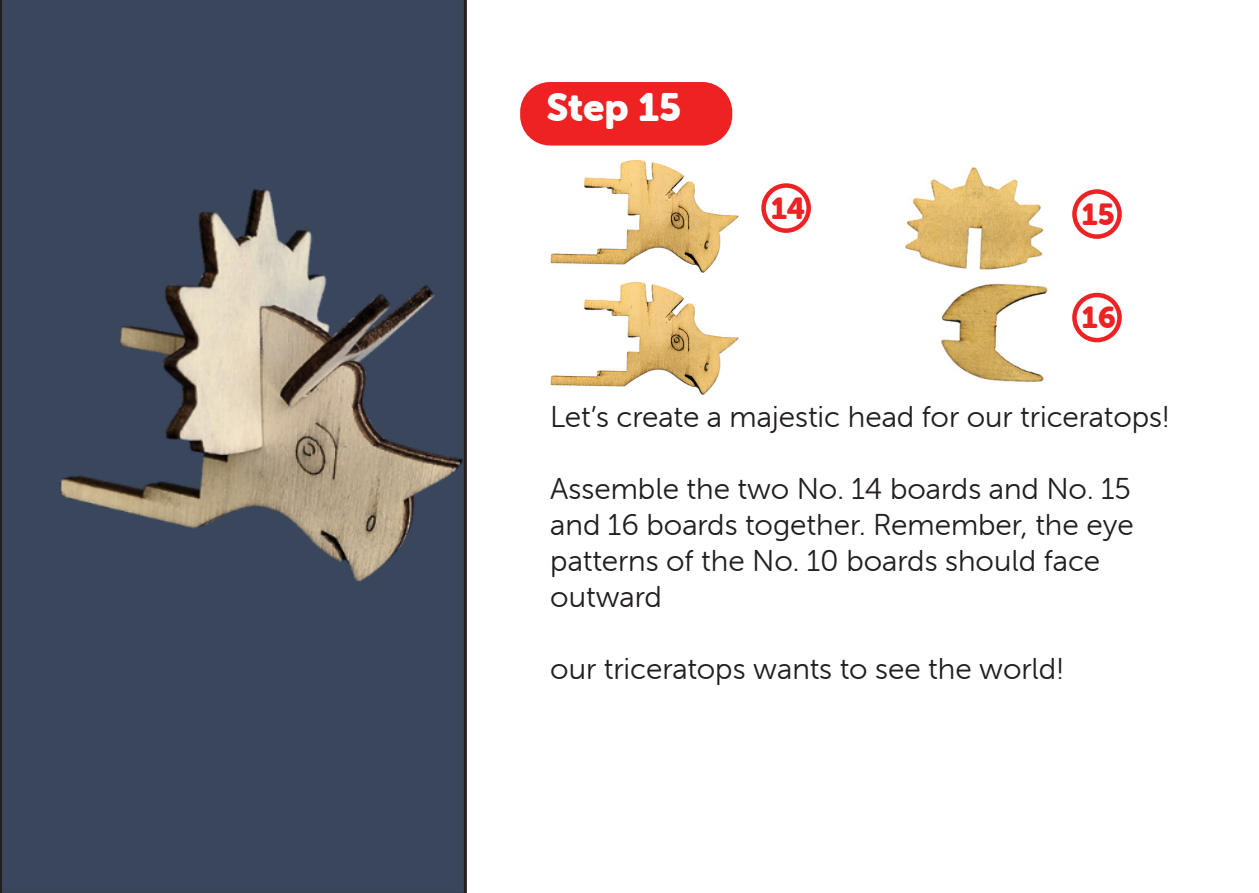
<style>
.page{position:relative;width:1259px;height:893px;background:#fff}
.page>*{position:absolute;margin:0;border:0;box-sizing:border-box;transform-origin:0 0}
.t1{font:39px "Museo Sans Rounded 900";letter-spacing:-.005em;color:#fff}
.t2{font:30px/36px "Museo Sans Rounded 300";color:#231f20}
.t3{font:30px "Museo Sans Rounded 900";color:#ed2224}
</style>
<div class="page">
<div style="left:520px;top:82px;width:212px;height:64px;background:#ee2123;border-radius:30px"></div>
<div style="left:0;top:0;width:467px;height:893px;background:#3a465c"></div>
<div style="left:761px;top:183px;width:50px;height:50px;border:4px solid #ed2224;border-radius:50%"></div>
<img style="left:550px;top:159px;width:189px;height:236px">
<img style="left:941px;top:283px;width:107px;height:99px">
<img style="left:905px;top:167px;width:139px;height:103px">
<div style="left:1072px;top:189px;width:49px;height:50px;border:4px solid #ed2224;border-radius:50%"></div>
<div style="left:1072px;top:293px;width:49px;height:49px;border:4px solid #ed2224;border-radius:50%"></div>
<img style="left:57px;top:187px;width:410px;height:406px">
<p class="t1" style="left:546px;top:85px;width:136px">Step 15</p>
<p class="t3" style="left:771px;top:191px;width:36px">14</p>
<p class="t3" style="left:1082px;top:197px;width:34px">15</p>
<p class="t3" style="left:1082px;top:300px;width:36px">16</p>
<p class="t2" style="left:550px;top:399px;width:621px">Let’s create a majestic head for our triceratops!</p>
<p class="t2" style="left:550px;top:471px;width:585px">Assemble the two No. 14 boards and No. 15 and 16 boards together. Remember, the eye patterns of the No. 10 boards should face outward</p>
<p class="t2" style="left:550px;top:651px;width:515px">our triceratops wants to see the world!</p>
</div>
